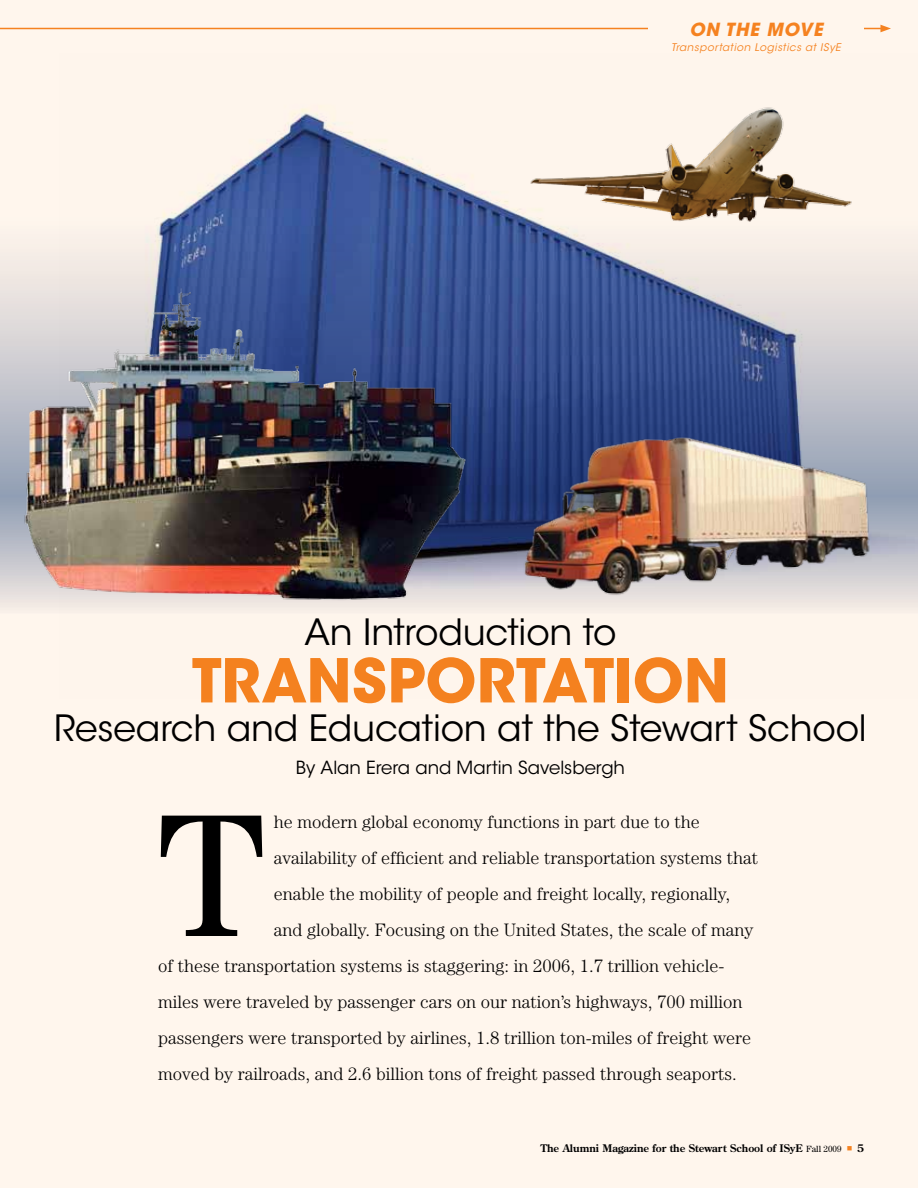
<style>
.page{position:relative;width:918px;height:1188px;background:#fff6ed}
.page>*{position:absolute;margin:0;border:0;box-sizing:border-box;transform-origin:0 0}
.t1{font:175.05px "Century Std";color:#000}
.t2{font:700 60px "ITC Avant Garde Std";letter-spacing:-.005em;color:#f58220}
.t3{font:36px "ITC Avant Garde Std";letter-spacing:-.005em;color:#000}
.t4{font:300 18px "Century Std";color:#000}
.t5{font:18px "ITC Avant Garde Std";color:#000}
.t6{font:italic 700 18px "ITC Avant Garde Std";color:#f58220}
.t7{font:700 10.5px "Century Old Style Std";color:#000}
.t8{font:italic 10.5px "ITC Avant Garde Std";letter-spacing:.05em;color:#f58220}
.s1{font-family:"Century Std";font-weight:400;font-size:9px}
.s2{color:#f58220}
</style>
<div class="page">
<hr style="left:0;top:28px;width:883px;height:1px;background:#f58220">
<svg style="left:880px;top:25px;width:11px;height:7px"></svg>
<div style="left:648px;top:22px;width:216px;height:72px;background:#fff6ed"></div>
<svg style="left:0;top:256px;width:59px;height:352px"></svg>
<img style="left:59px;top:109px;width:859px;height:499px">
<img style="left:513px;top:423px;width:365px;height:185px">
<img style="left:526px;top:107px;width:331px;height:130px">
<img style="left:15px;top:278px;width:459px;height:329px">
<p class="t6" style="left:689px;top:18px;width:49px">ON THE</p>
<p class="t6" style="left:766px;top:18px;width:45px">MOVE</p>
<p class="t8" style="left:671px;top:41px;width:171px">Transportation Logistics at ISyE</p>
<h3 class="t3" style="left:305px;top:611px;width:313px">An Introduction to</h3>
<h2 class="t2" style="left:192px;top:641px;width:539px">TRANSPORTATI ON</h2>
<h3 class="t3" style="left:54px;top:707px;width:814px">Research and Education at the Stewart School</h3>
<p class="t5" style="left:296px;top:757px;width:331px">By Alan Erera and Martin Savelsbergh</p>
<h1 class="t1" style="left:158px;top:774px;width:108px">T</h1>
<p class="t4" style="left:274px;top:811px;width:428px">he modern global economy functions in part due to the</p>
<p class="t4" style="left:274px;top:847px;width:486px">availability of efficient and reliable transportation systems that</p>
<p class="t4" style="left:274px;top:883px;width:458px">enable the mobility of people and freight locally, regionally,</p>
<p class="t4" style="left:274px;top:919px;width:481px">and globally. Focusing on the United States, the scale of many</p>
<p class="t4" style="left:158px;top:955px;width:568px">of these transportation systems is staggering: in 2006, 1.7 trillion vehicle-</p>
<p class="t4" style="left:158px;top:991px;width:586px">miles were traveled by passenger cars on our nation’s highways, 700 million</p>
<p class="t4" style="left:158px;top:1027px;width:595px">passengers were transported by airlines, 1.8 trillion ton-miles of freight were</p>
<p class="t4" style="left:158px;top:1063px;width:580px">moved by railroads, and 2.6 billion tons of freight passed through seaports.</p>
<p class="t7" style="left:541px;top:1141px;width:325px">The Alumni Magazine for the Stewart School of ISyE <span class="s1">Fall 2009</span> <span class="s2">■</span> 5</p>
</div>
